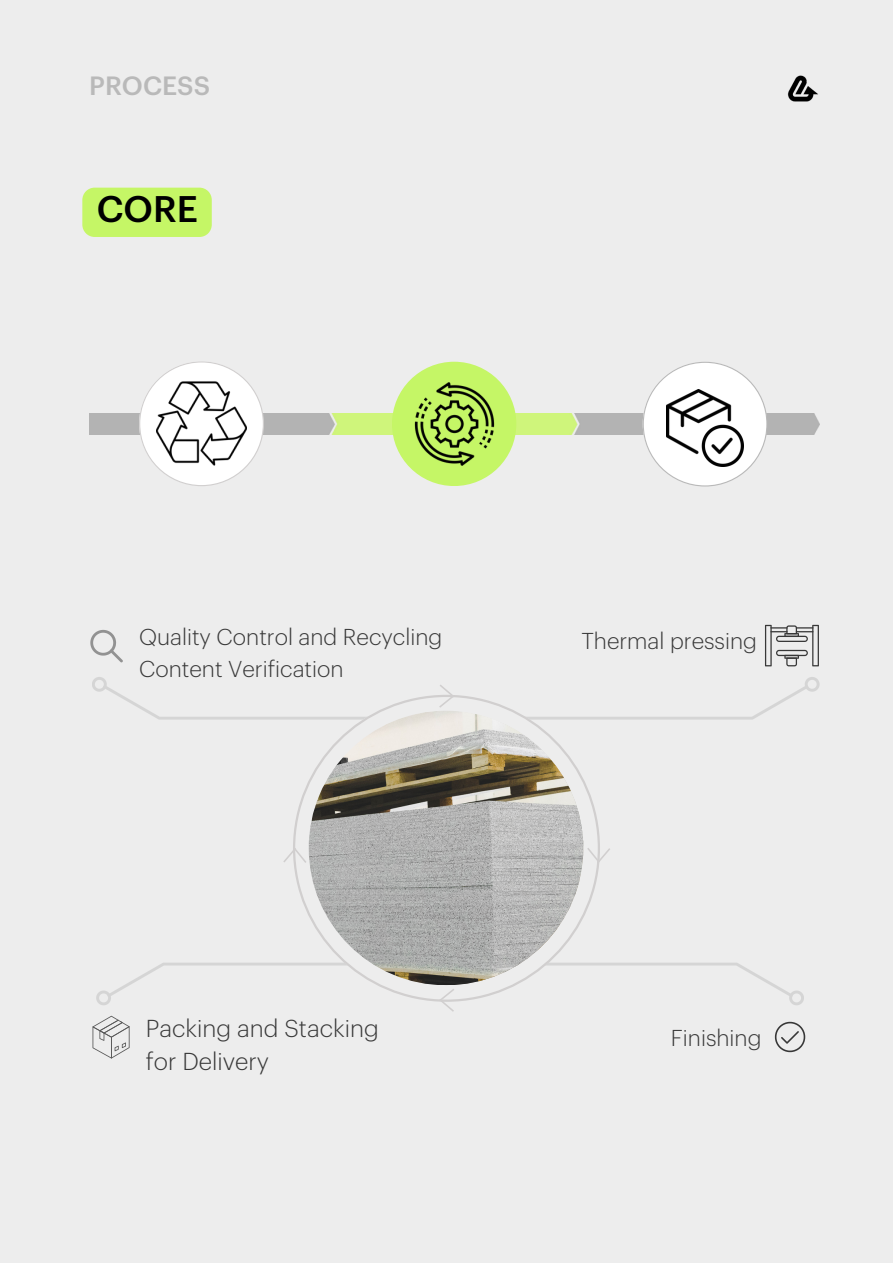
<style>
.page{position:relative;width:893px;height:1264px;background:#fff}
.page>*{position:absolute;margin:0;border:0;box-sizing:border-box;transform-origin:0 0}
.t1{font:500 36.15px "Graphik LC";color:#000}
.t2{font:500 25.8px "Graphik LC";color:#b9b9b9}
.t3{font:300 24px "Graphik";color:#383838}
.t4{font:300 22.5px "Graphik";color:#383838}
</style>
<div class="page">
<div style="left:0;top:0;width:892px;height:1262px;background:#ededed"></div>
<img style="left:787px;top:75px;width:31px;height:27px">
<img style="left:89px;top:413px;width:730px;height:21px">
<svg style="left:139px;top:361px;width:125px;height:125px"></svg>
<div style="left:392px;top:362px;width:124px;height:124px;background:#c5f666;border-radius:50%"></div>
<img style="left:414px;top:382px;width:81px;height:84px">
<svg style="left:642px;top:362px;width:125px;height:124px"></svg>
<img style="left:666px;top:389px;width:77px;height:78px">
<img style="left:156px;top:378px;width:90px;height:90px">
<svg style="left:765px;top:625px;width:53px;height:41px"></svg>
<svg style="left:90px;top:630px;width:33px;height:32px"></svg>
<div style="left:82px;top:188px;width:130px;height:49px;background:#c5f666"></div>
<svg style="left:293px;top:719px;width:307px;height:243px"></svg>
<svg style="left:92px;top:677px;width:727px;height:42px"></svg>
<svg style="left:92px;top:962px;width:713px;height:96px"></svg>
<svg style="left:585px;top:846px;width:25px;height:18px"></svg>
<svg style="left:283px;top:846px;width:25px;height:18px"></svg>
<img style="left:309px;top:710px;width:274px;height:275px;border-radius:50%">
<p class="t2" style="left:89px;top:74px;width:122px">PROCESS</p>
<p class="t1" style="left:97px;top:192px;width:103px">CORE</p>
<p class="t4" style="left:139px;top:626px;width:305px">Quality Control and Recycling</p>
<p class="t4" style="left:139px;top:658px;width:206px">Content Verification</p>
<p class="t3" style="left:146px;top:1017px;width:234px">Packing and Stacking</p>
<p class="t3" style="left:146px;top:1049px;width:124px">for Delivery</p>
<p class="t4" style="left:581px;top:630px;width:177px">Thermal pressing</p>
<p class="t4" style="left:670px;top:1027px;width:92px">Finishing</p>
</div>
